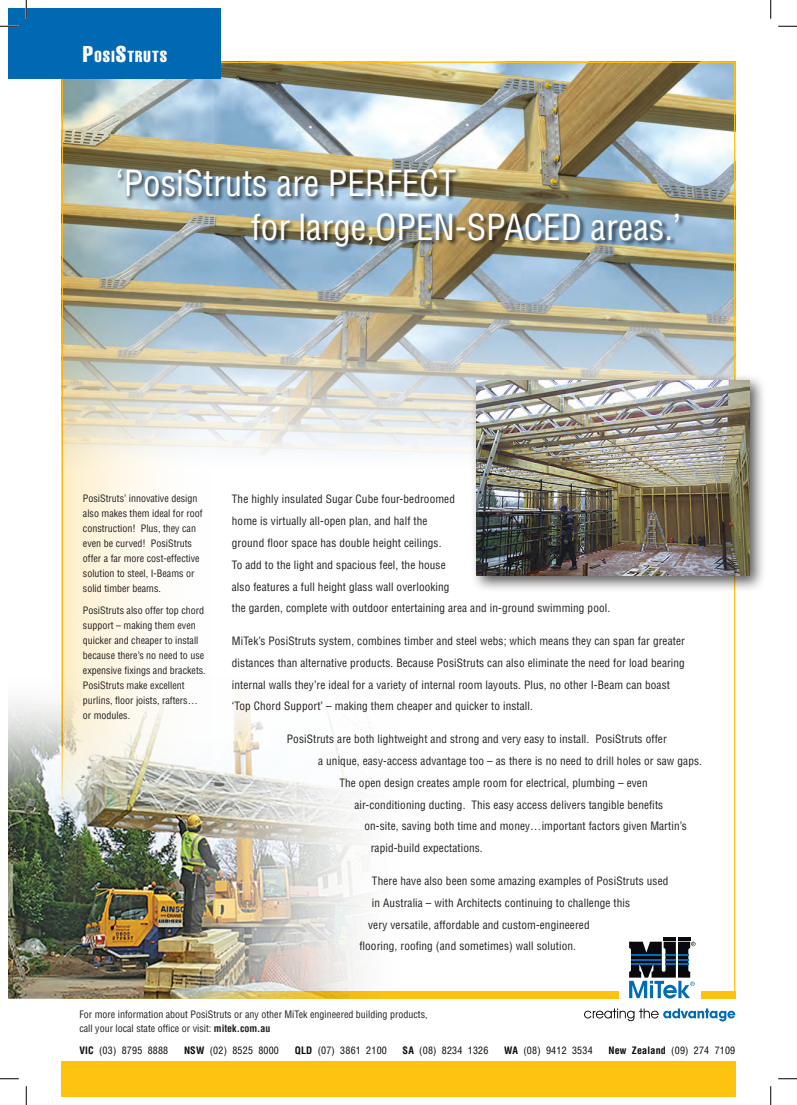
<style>
.page{position:relative;width:797px;height:1105px;background:#fff}
.page>*{position:absolute;margin:0;border:0;box-sizing:border-box;transform-origin:0 0}
.t1{font:condensed 35px/43.8px "Helvetica";color:#fff}
.t2{font:extra-condensed 15.75px "Helvetica";letter-spacing:.07em;color:#fff}
.t3{font:condensed 11.25px/21.9px "Helvetica";letter-spacing:.01em;color:#231f20}
.t4{font:condensed 10px/15px "Helvetica";color:#231f20}
.t5{font:condensed 10px "Helvetica";letter-spacing:.02em;color:#08080d}
.s1{font-size:22.5px}
.s2{font-weight:700}
</style>
<div class="page">
<img style="left:221px;top:64px;width:512px;height:391px">
<svg style="left:62px;top:79px;width:159px;height:590px"></svg>
<div style="left:117px;top:168px;width:568px;height:85px;background:#08080d;opacity:.75"></div>
<div style="left:63px;top:991px;width:672px;height:7px;background:#fec210"></div>
<div style="left:618px;top:927px;width:82px;height:81px;background:#fff"></div>
<svg style="left:584px;top:1008px;width:151px;height:13px"></svg>
<svg style="left:629px;top:937px;width:66px;height:61px"></svg>
<div style="left:62px;top:1061px;width:674px;height:35px;background:#fec210"></div>
<div style="left:9px;top:9px;width:212px;height:70px;background:#0168b3"></div>
<img style="left:9px;top:669px;width:359px;height:329px">
<div style="left:470px;top:374px;width:296px;height:218px;background:#231f20;opacity:.75"></div>
<img style="left:476px;top:381px;width:273px;height:194px">
<svg style="left:0;top:25px;width:19px;height:2px"></svg>
<svg style="left:778px;top:25px;width:19px;height:2px"></svg>
<svg style="left:0;top:1078px;width:19px;height:1px"></svg>
<svg style="left:778px;top:1078px;width:19px;height:1px"></svg>
<svg style="left:25px;top:0;width:2px;height:19px"></svg>
<svg style="left:25px;top:1086px;width:2px;height:19px"></svg>
<svg style="left:770px;top:0;width:1px;height:19px"></svg>
<svg style="left:770px;top:1086px;width:1px;height:19px"></svg>
<h2 class="t2" style="left:83px;top:46px;width:86px"><span class="s1">P</span>OSI<span class="s1">S</span>TRUTS</h2>
<h1 class="t1" style="left:251px;top:161px;width:431px;text-indent:-135px">‘PosiStruts are PERFECT<br>for large,OPEN-SPACED areas.’</h1>
<p class="t4" style="left:83px;top:491px;width:121px">PosiStruts’ innovative design also makes them ideal for roof construction! Plus, they can even be curved! PosiStruts offer a far more cost-effective solution to steel, I-Beams or solid timber beams.</p>
<p class="t4" style="left:83px;top:603px;width:124px">PosiStruts also offer top chord support – making them even quicker and cheaper to install because there’s no need to use expensive fixings and brackets.<br>PosiStruts make excellent purlins, floor joists, rafters… or modules.</p>
<p class="t3" style="left:232px;top:488px;width:380px">The highly insulated Sugar Cube four-bedroomed<br>home is virtually all-open plan, and half the<br>ground floor space has double height ceilings.<br>To add to the light and spacious feel, the house<br>also features a full height glass wall overlooking<br>the garden, complete with outdoor entertaining area and in-ground swimming pool.</p>
<p class="t3" style="left:232px;top:630px;width:454px">MiTek’s PosiStruts system, combines timber and steel webs; which means they can span far greater distances than alternative products. Because PosiStruts can also eliminate the need for load bearing internal walls they’re ideal for a variety of internal room layouts. Plus, no other I-Beam can boast ‘Top Chord Support’ – making them cheaper and quicker to install.</p>
<p class="t3" style="left:287px;top:728px;width:381px">PosiStruts are both lightweight and strong and very easy to install. PosiStruts offer</p>
<p class="t3" style="left:318px;top:750px;width:385px">a unique, easy-access advantage too – as there is no need to drill holes or saw gaps.</p>
<p class="t3" style="left:339px;top:772px;width:310px">The open design creates ample room for electrical, plumbing – even</p>
<p class="t3" style="left:354px;top:793px;width:310px">air-conditioning ducting. This easy access delivers tangible benefits</p>
<p class="t3" style="left:364px;top:815px;width:324px">on-site, saving both time and money…important factors given Martin’s</p>
<p class="t3" style="left:371px;top:837px;width:114px">rapid-build expectations.</p>
<p class="t3" style="left:372px;top:870px;width:298px">There have also been some amazing examples of PosiStruts used</p>
<p class="t3" style="left:372px;top:892px;width:260px">in Australia – with Architects continuing to challenge this</p>
<p class="t3" style="left:368px;top:913px;width:223px">very versatile, affordable and custom-engineered</p>
<p class="t3" style="left:359px;top:935px;width:218px">flooring, roofing (and sometimes) wall solution.</p>
<p class="t4" style="left:79px;top:1008px;width:350px;line-height:13.8px">For more information about PosiStruts or any other MiTek engineered building products, call your local state office or visit: <span class="s2">mitek.com.au</span></p>
<p class="t5" style="left:79px;top:1044px;width:90px"><span class="s2">VIC</span> (03) 8795 8888</p>
<p class="t5" style="left:184px;top:1044px;width:96px"><span class="s2">NSW</span> (02) 8525 8000</p>
<p class="t5" style="left:295px;top:1044px;width:94px"><span class="s2">QLD</span> (07) 3861 2100</p>
<p class="t5" style="left:402px;top:1044px;width:87px"><span class="s2">SA</span> (08) 8234 1326</p>
<p class="t5" style="left:504px;top:1044px;width:90px"><span class="s2">WA</span> (08) 9412 3534</p>
<p class="t5" style="left:608px;top:1044px;width:128px"><span class="s2">New Zealand</span> (09) 274 7109</p>
</div>
